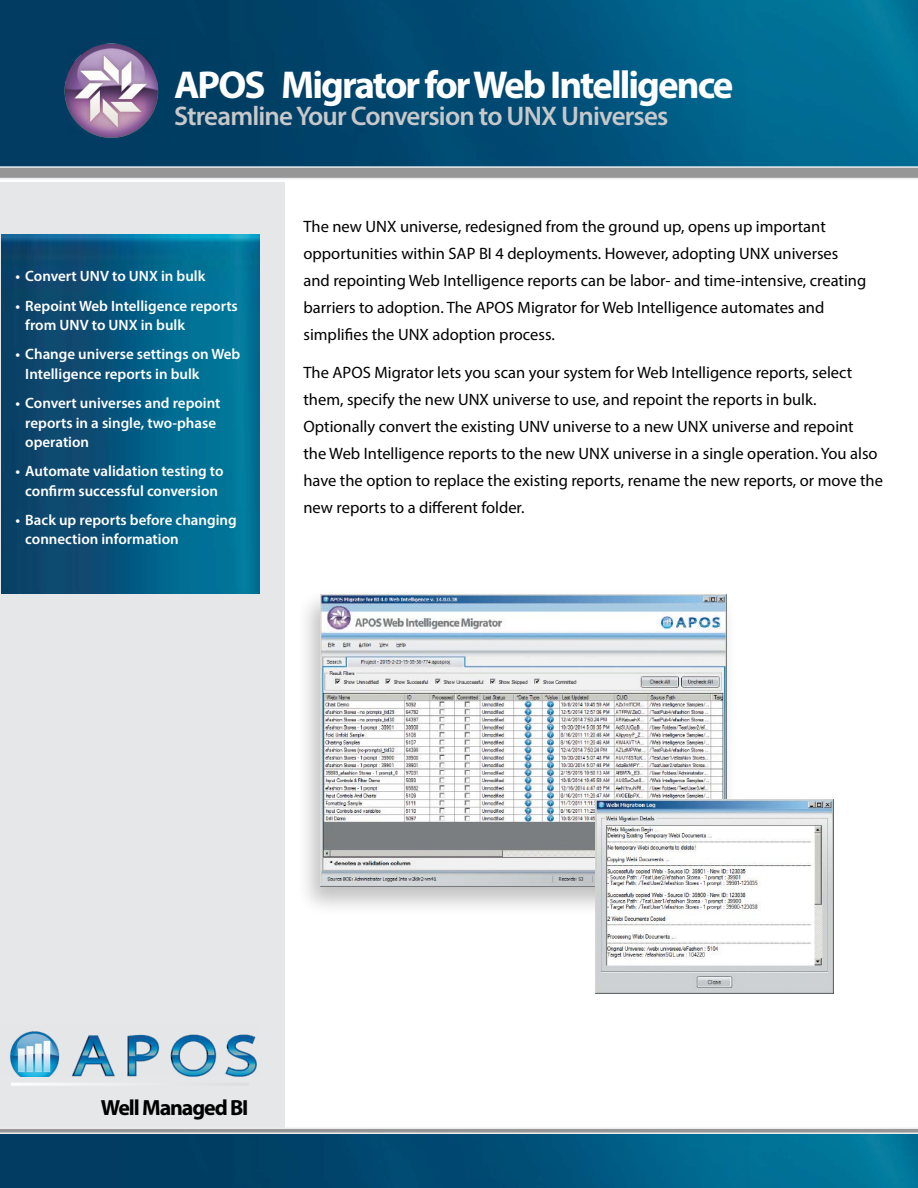
<style>
.page{position:relative;width:918px;height:1188px;background:#fff}
.page>*{position:absolute;margin:0;border:0;box-sizing:border-box;transform-origin:0 0}
.t1{font:700 39px "Myriad Pro";letter-spacing:-.05em;color:#fff}
.t2{font:600 27px "Myriad Pro";letter-spacing:-.03em;color:#c7c8ca}
.t3{font:700 22.05px "Myriad Pro";letter-spacing:-.05em;color:#000}
.t4{font:16.5px/27px "Myriad Pro";color:#000}
.t5{font:600 15px/19.5px "Myriad Pro";color:#fff}
</style>
<div class="page">
<img style="left:0;top:0;width:918px;height:166px">
<div style="left:0;top:183px;width:284px;height:1005px;background:#e6e7e8"></div>
<svg style="left:0;top:1128px;width:918px;height:6px;background:#b9baba"></svg>
<img style="left:57px;top:37px;width:108px;height:107px">
<img style="left:0;top:1134px;width:918px;height:54px">
<svg style="left:0;top:166px;width:918px;height:13px;background:#a4a6a7"></svg>
<img style="left:10px;top:1031px;width:247px;height:46px">
<hr style="left:11px;top:1083px;width:238px;height:3px;background:#fff">
<img style="left:2px;top:235px;width:258px;height:359px">
<div style="left:295px;top:588px;width:442px;height:329px;background:#000;opacity:.25"></div>
<img style="left:321px;top:594px;width:406px;height:292px">
<img style="left:595px;top:799px;width:238px;height:195px">
<h1 class="t1" style="left:174px;top:60px;width:561px">APOS Migrator for Web Intelligence</h1>
<h2 class="t2" style="left:174px;top:99px;width:496px">Streamline Your Conversion to UNX Universes</h2>
<p class="t5" style="left:16px;top:266px;width:191px">• Convert UNV to UNX in bulk</p>
<p class="t5" style="left:25px;top:295px;width:214px;text-indent:-10px">• Repoint Web Intelligence reports from UNV to UNX in bulk</p>
<p class="t5" style="left:25px;top:344px;width:217px;text-indent:-10px">• Change universe settings on Web<br>Intelligence reports in bulk</p>
<p class="t5" style="left:25px;top:393px;width:197px;text-indent:-10px">• Convert universes and repoint reports in a single, two-phase operation</p>
<p class="t5" style="left:16px;top:461px;width:210px;text-align:center">• Automate validation testing to confirm successful conversion</p>
<p class="t5" style="left:25px;top:510px;width:213px;text-indent:-10px">• Back up reports before changing connection information</p>
<p class="t4" style="left:303px;top:213px;width:564px">The new UNX universe, redesigned from the ground up, opens up important opportunities within SAP BI 4 deployments. However, adopting UNX universes and repointing Web Intelligence reports can be labor- and time-intensive, creating barriers to adoption. The APOS Migrator for Web Intelligence automates and simplifies the UNX adoption process.</p>
<p class="t4" style="left:303px;top:359px;width:581px">The APOS Migrator lets you scan your system for Web Intelligence reports, select them, specify the new UNX universe to use, and repoint the reports in bulk.<br>Optionally convert the existing UNV universe to a new UNX universe and repoint<br>the Web Intelligence reports to the new UNX universe in a single operation. You also have the option to replace the existing reports, rename the new reports, or move the new reports to a different folder.</p>
<h3 class="t3" style="left:101px;top:1093px;width:149px">Well Managed BI</h3>
</div>
